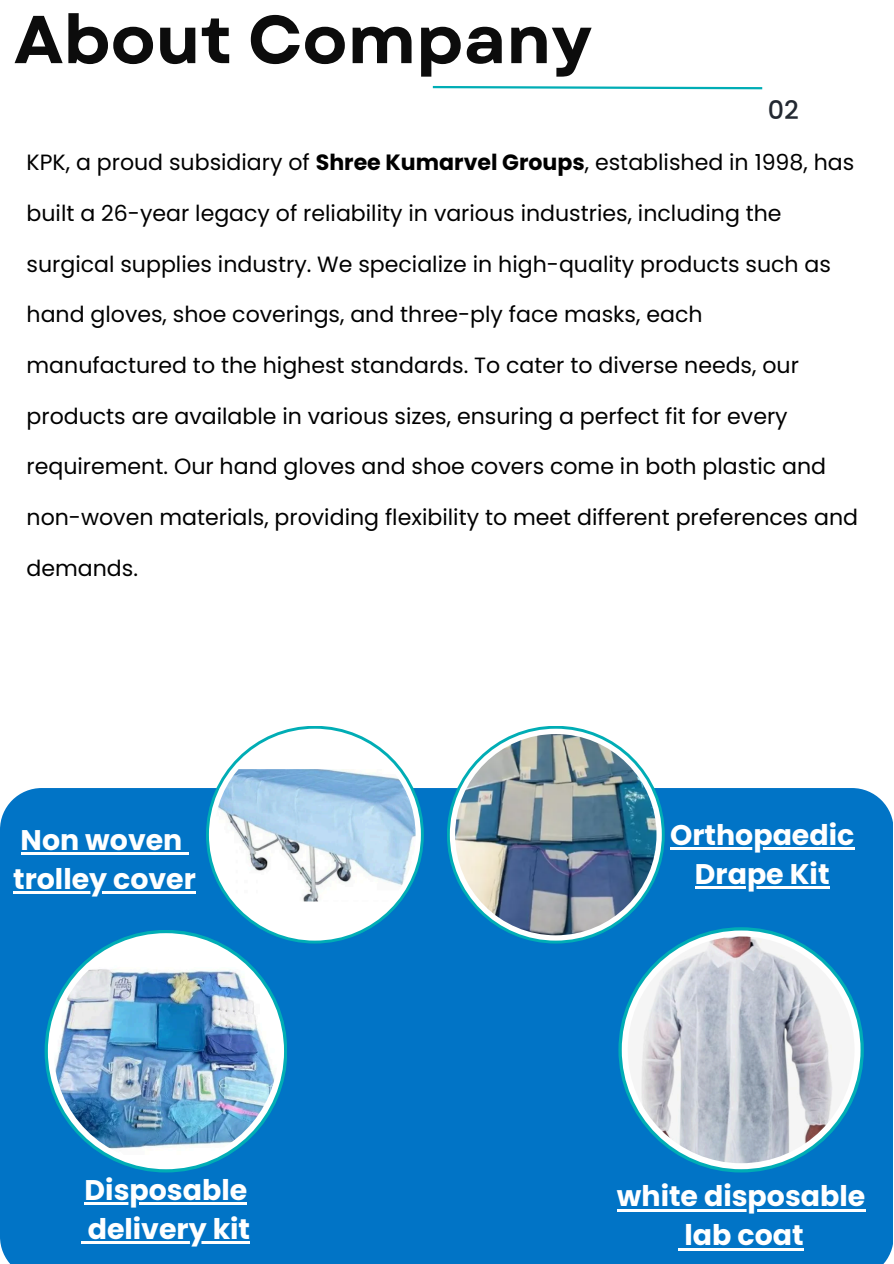
<style>
.page{position:relative;width:894px;height:1264px;background:#fff}
.page>*{position:absolute;margin:0;border:0;box-sizing:border-box;transform-origin:0 0}
.t1{font:700 67.5px "Garet";color:#0c0c0c}
.t2{font:700 28.35px/38.8px "Poppins";color:#fff;text-align:center}
.t3{font:500 25.5px "Poppins";color:#222831}
.t4{font:22.05px "Poppins";color:#000}
.s1{font-weight:700}
</style>
<div class="page">
<svg style="left:432px;top:85px;width:331px;height:5px"></svg>
<div style="left:0;top:788px;width:892px;height:475px;background:#0174c6"></div>
<svg style="left:45px;top:929px;width:242px;height:243px;background:#0bacb9"></svg>
<div style="left:48px;top:933px;width:236px;height:236px;background:#fff;border-radius:50%"></div>
<img style="left:54px;top:939px;width:224px;height:224px;border-radius:50%">
<svg style="left:618px;top:927px;width:245px;height:245px;background:#0faeba"></svg>
<div style="left:621px;top:930px;width:239px;height:239px;background:#fff;border-radius:50%"></div>
<img style="left:627px;top:936px;width:227px;height:227px;border-radius:50%">
<svg style="left:447px;top:725px;width:217px;height:218px;background:#2fbbc2"></svg>
<svg style="left:449px;top:728px;width:212px;height:212px"></svg>
<img style="left:455px;top:734px;width:201px;height:201px;border-radius:50%">
<hr style="left:616px;top:1208px;width:249px;height:3px;background:#fff">
<svg style="left:678px;top:1247px;width:6px;height:3px"></svg>
<hr style="left:684px;top:1247px;width:119px;height:3px;background:#fff">
<hr style="left:85px;top:1202px;width:162px;height:3px;background:#fff">
<svg style="left:82px;top:1241px;width:6px;height:2px"></svg>
<hr style="left:88px;top:1241px;width:162px;height:2px;background:#fff">
<hr style="left:21px;top:852px;width:161px;height:3px;background:#fff">
<svg style="left:182px;top:852px;width:6px;height:3px"></svg>
<hr style="left:13px;top:891px;width:183px;height:3px;background:#fff">
<svg style="left:206px;top:725px;width:217px;height:218px;background:#24b8bf"></svg>
<div style="left:209px;top:728px;width:212px;height:212px;background:#fff;border-radius:50%"></div>
<img style="left:214px;top:734px;width:201px;height:201px;border-radius:50%">
<hr style="left:670px;top:847px;width:184px;height:3px;background:#fff">
<hr style="left:694px;top:886px;width:135px;height:3px;background:#fff">
<p class="t1" style="left:14px;top:-9px;width:579px">About Company</p>
<p class="t3" style="left:767px;top:92px;width:33px">02</p>
<p class="t4" style="left:27px;top:147px;width:829px">KPK, a proud subsidiary of <span class="s1">Shree Kumarvel Groups</span>, established in 1998, has</p>
<p class="t4" style="left:27px;top:198px;width:756px">built a 26-year legacy of reliability in various industries, including the</p>
<p class="t4" style="left:27px;top:248px;width:805px">surgical supplies industry. We specialize in high-quality products such as</p>
<p class="t4" style="left:27px;top:299px;width:677px">hand gloves, shoe coverings, and three-ply face masks, each</p>
<p class="t4" style="left:27px;top:350px;width:773px">manufactured to the highest standards. To cater to diverse needs, our</p>
<p class="t4" style="left:27px;top:400px;width:762px">products are available in various sizes, ensuring a perfect fit for every</p>
<p class="t4" style="left:27px;top:451px;width:800px">requirement. Our hand gloves and shoe covers come in both plastic and</p>
<p class="t4" style="left:27px;top:501px;width:832px">non-woven materials, providing flexibility to meet different preferences and</p>
<p class="t4" style="left:27px;top:552px;width:113px">demands.</p>
<h2 class="t2" style="left:21px;top:820px;width:163px">Non woven</h2>
<p class="t2" style="left:13px;top:859px;width:184px">trolley cover</p>
<p class="t2" style="left:85px;top:1170px;width:164px">Disposable</p>
<h2 class="t2" style="left:88px;top:1209px;width:164px">delivery kit</h2>
<p class="t2" style="left:670px;top:815px;width:186px">Orthopaedic<br>Drape Kit</p>
<h2 class="t2" style="left:616px;top:1176px;width:250px">white disposable lab coat</h2>
</div>
